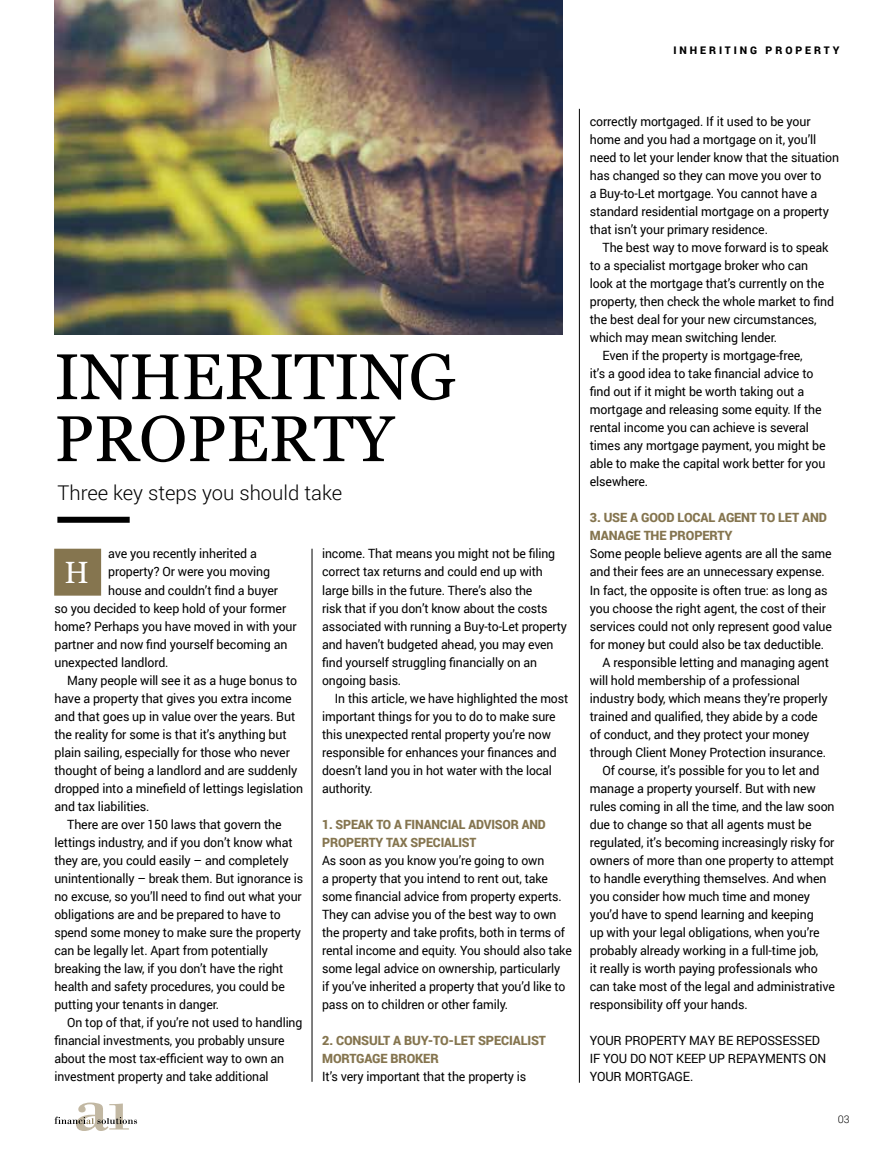
<style>
.page{position:relative;width:893px;height:1149px;background:#fff}
.page>*{position:absolute;margin:0;border:0;box-sizing:border-box;transform-origin:0 0}
.t1{font:64.5px/61.9px "Georgia";color:#000}
.t2{font:30.75px "Georgia";color:#fff}
.t3{font:300 20.25px "Roboto";color:#000}
.t4{font:12.75px/18px "Roboto";letter-spacing:-.01em;color:#000}
.t5{font:12.75px/18px "Roboto";letter-spacing:-.01em;color:#000;scale:.96 1}
.t6{font:900 12.75px/18px "Roboto";letter-spacing:-.01em;color:#85754f}
.t7{font:900 12.75px/18px "Roboto";letter-spacing:-.01em;color:#85754f;scale:.96 1}
.t8{font:900 10.5px "Roboto";letter-spacing:.28em;color:#000}
.t9{font:300 10.5px "Roboto";color:#000}
</style>
<div class="page">
<svg style="left:54px;top:1102px;width:83px;height:28px"></svg>
<div style="left:57px;top:516px;width:73px;height:6px;background:#000"></div>
<hr style="left:312px;top:548px;width:1px;height:533px;background:#000">
<hr style="left:579px;top:109px;width:1px;height:973px;background:#000">
<div style="left:54px;top:548px;width:47px;height:47px;background:#85754f;border:3px solid #85754f"></div>
<img style="left:54px;top:0;width:508px;height:334px">
<p class="t8" style="left:673px;top:43px;width:168px">INHERITING PROPERTY</p>
<h1 class="t1" style="left:54px;top:343px;width:403px">INHERITING<br>PROPERTY</h1>
<h3 class="t3" style="left:57px;top:478px;width:286px">Three key steps you should take</h3>
<p class="t4" style="left:108px;top:544px;width:150px">ave you recently inherited a</p>
<p class="t4" style="left:108px;top:562px;width:163px">property? Or were you moving</p>
<p class="t4" style="left:108px;top:580px;width:171px">house and couldn’t find a buyer</p>
<p class="t4" style="left:54px;top:598px;width:233px">so you decided to keep hold of your former</p>
<p class="t4" style="left:54px;top:616px;width:244px">home? Perhaps you have moved in with your</p>
<p class="t4" style="left:54px;top:634px;width:234px">partner and now find yourself becoming an</p>
<p class="t4" style="left:54px;top:652px;width:116px">unexpected landlord.</p>
<p class="t4" style="left:67px;top:670px;width:232px">Many people will see it as a huge bonus to</p>
<p class="t4" style="left:54px;top:688px;width:239px">have a property that gives you extra income</p>
<p class="t4" style="left:54px;top:706px;width:242px">and that goes up in value over the years. But</p>
<p class="t4" style="left:54px;top:724px;width:234px">the reality for some is that it’s anything but</p>
<p class="t4" style="left:54px;top:742px;width:237px">plain sailing, especially for those who never</p>
<p class="t4" style="left:54px;top:760px;width:244px">thought of being a landlord and are suddenly</p>
<p class="t4" style="left:54px;top:778px;width:250px">dropped into a minefield of lettings legislation</p>
<p class="t4" style="left:54px;top:796px;width:97px">and tax liabilities.</p>
<p class="t4" style="left:67px;top:814px;width:216px">There are over 150 laws that govern the</p>
<p class="t4" style="left:54px;top:832px;width:240px">lettings industry, and if you don’t know what</p>
<p class="t4" style="left:54px;top:850px;width:236px">they are, you could easily – and completely</p>
<p class="t5" style="left:54px;top:868px;width:260px">unintentionally – break them. But ignorance is</p>
<p class="t5" style="left:54px;top:886px;width:259px">no excuse, so you’ll need to find out what your</p>
<p class="t5" style="left:54px;top:904px;width:237px">obligations are and be prepared to have to</p>
<p class="t5" style="left:54px;top:922px;width:258px">spend some money to make sure the property</p>
<p class="t5" style="left:54px;top:940px;width:224px">can be legally let. Apart from potentially</p>
<p class="t5" style="left:54px;top:958px;width:240px">breaking the law, if you don’t have the right</p>
<p class="t5" style="left:54px;top:976px;width:242px">health and safety procedures, you could be</p>
<p class="t5" style="left:54px;top:994px;width:173px">putting your tenants in danger.</p>
<p class="t5" style="left:67px;top:1012px;width:246px">On top of that, if you’re not used to handling</p>
<p class="t5" style="left:54px;top:1030px;width:241px">financial investments, you probably unsure</p>
<p class="t5" style="left:54px;top:1048px;width:241px">about the most tax-efficient way to own an</p>
<p class="t5" style="left:54px;top:1066px;width:225px">investment property and take additional</p>
<h2 class="t2" style="left:65px;top:549px;width:26px">H</h2>
<p class="t5" style="left:322px;top:544px;width:257px">income. That means you might not be filing correct tax returns and could end up with large bills in the future. There’s also the<br>risk that if you don’t know about the costs associated with running a Buy-to-Let property and haven’t budgeted ahead, you may even find yourself struggling financially on an ongoing basis.</p>
<p class="t5" style="left:322px;top:688px;width:258px;text-indent:13px">In this article, we have highlighted the most important things for you to do to make sure this unexpected rental property you’re now responsible for enhances your finances and doesn’t land you in hot water with the local authority.</p>
<p class="t7" style="left:322px;top:814px;width:235px">1. SPEAK TO A FINANCIAL ADVISOR AND<br>PROPERTY TAX SPECIALIST</p>
<p class="t5" style="left:322px;top:850px;width:262px">As soon as you know you’re going to own<br>a property that you intend to rent out, take some financial advice from property experts.<br>They can advise you of the best way to own the property and take profits, both in terms of rental income and equity. You should also take some legal advice on ownership, particularly<br>if you’ve inherited a property that you’d like to pass on to children or other family.</p>
<p class="t6" style="left:322px;top:1030px;width:225px">2. CONSULT A BUY-TO-LET SPECIALIST<br>MORTGAGE BROKER</p>
<p class="t4" style="left:322px;top:1066px;width:206px">It’s very important that the property is</p>
<p class="t4" style="left:590px;top:112px;width:251px">correctly mortgaged. If it used to be your home and you had a mortgage on it, you’ll need to let your lender know that the situation has changed so they can move you over to<br>a Buy-to-Let mortgage. You cannot have a standard residential mortgage on a property that isn’t your primary residence.</p>
<p class="t4" style="left:603px;top:238px;width:227px">The best way to move forward is to speak</p>
<p class="t4" style="left:590px;top:256px;width:220px">to a specialist mortgage broker who can</p>
<p class="t4" style="left:590px;top:274px;width:236px">look at the mortgage that’s currently on the</p>
<p class="t4" style="left:590px;top:292px;width:246px">property, then check the whole market to find</p>
<p class="t4" style="left:590px;top:310px;width:228px">the best deal for your new circumstances,</p>
<p class="t4" style="left:590px;top:328px;width:189px">which may mean switching lender.</p>
<p class="t4" style="left:603px;top:346px;width:202px">Even if the property is mortgage-free,</p>
<p class="t4" style="left:590px;top:364px;width:225px">it’s a good idea to take financial advice to</p>
<p class="t4" style="left:590px;top:382px;width:216px">find out if it might be worth taking out a</p>
<p class="t4" style="left:590px;top:400px;width:233px">mortgage and releasing some equity. If the</p>
<p class="t4" style="left:590px;top:418px;width:221px">rental income you can achieve is several</p>
<p class="t4" style="left:590px;top:436px;width:237px">times any mortgage payment, you might be</p>
<p class="t4" style="left:590px;top:454px;width:237px">able to make the capital work better for you</p>
<p class="t4" style="left:590px;top:472px;width:60px">elsewhere.</p>
<p class="t6" style="left:590px;top:508px;width:239px">3. USE A GOOD LOCAL AGENT TO LET AND<br>MANAGE THE PROPERTY</p>
<p class="t4" style="left:590px;top:544px;width:243px">Some people believe agents are all the same</p>
<p class="t4" style="left:590px;top:562px;width:237px">and their fees are an unnecessary expense.</p>
<p class="t4" style="left:590px;top:580px;width:239px">In fact, the opposite is often true: as long as</p>
<p class="t4" style="left:590px;top:598px;width:238px">you choose the right agent, the cost of their</p>
<p class="t4" style="left:590px;top:616px;width:244px">services could not only represent good value</p>
<p class="t4" style="left:590px;top:634px;width:236px">for money but could also be tax deductible.</p>
<p class="t4" style="left:603px;top:652px;width:228px">A responsible letting and managing agent</p>
<p class="t4" style="left:590px;top:670px;width:212px">will hold membership of a professional</p>
<p class="t4" style="left:590px;top:688px;width:239px">industry body, which means they’re properly</p>
<p class="t4" style="left:590px;top:706px;width:229px">trained and qualified, they abide by a code</p>
<p class="t4" style="left:590px;top:724px;width:221px">of conduct, and they protect your money</p>
<p class="t4" style="left:590px;top:742px;width:238px">through Client Money Protection insurance.</p>
<p class="t4" style="left:603px;top:760px;width:218px">Of course, it’s possible for you to let and</p>
<p class="t4" style="left:590px;top:778px;width:228px">manage a property yourself. But with new</p>
<p class="t4" style="left:590px;top:796px;width:246px">rules coming in all the time, and the law soon</p>
<p class="t4" style="left:590px;top:814px;width:223px">due to change so that all agents must be</p>
<p class="t4" style="left:590px;top:832px;width:246px">regulated, it’s becoming increasingly risky for</p>
<p class="t4" style="left:590px;top:850px;width:246px">owners of more than one property to attempt</p>
<p class="t4" style="left:590px;top:868px;width:238px">to handle everything themselves. And when</p>
<p class="t4" style="left:590px;top:886px;width:222px">you consider how much time and money</p>
<p class="t4" style="left:590px;top:904px;width:226px">you’d have to spend learning and keeping</p>
<p class="t4" style="left:590px;top:922px;width:231px">up with your legal obligations, when you’re</p>
<p class="t4" style="left:590px;top:940px;width:230px">probably already working in a full-time job,</p>
<p class="t4" style="left:590px;top:958px;width:230px">it really is worth paying professionals who</p>
<p class="t4" style="left:590px;top:976px;width:247px">can take most of the legal and administrative</p>
<p class="t4" style="left:590px;top:994px;width:159px">responsibility off your hands.</p>
<p class="t4" style="left:590px;top:1030px;width:238px">YOUR PROPERTY MAY BE REPOSSESSED<br>IF YOU DO NOT KEEP UP REPAYMENTS ON<br>YOUR MORTGAGE.</p>
<p class="t9" style="left:838px;top:1112px;width:13px">03</p>
</div>
